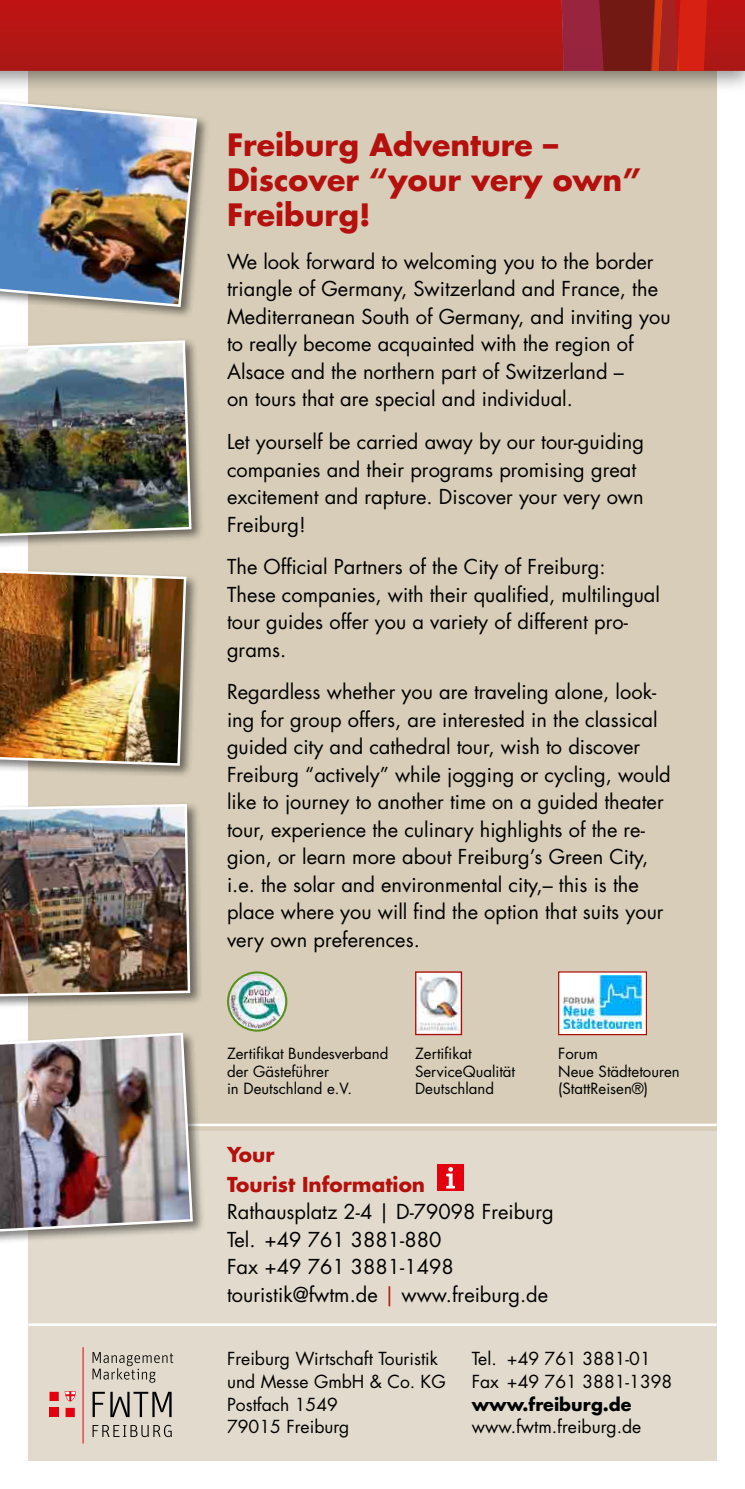
<style>
.page{position:relative;width:745px;height:1489px;background:#fff}
.page>*{position:absolute;margin:0;border:0;box-sizing:border-box;transform-origin:0 0}
.t1{font:700 30px/35px "Futura Std";color:#b4100d}
.t2{font:20px/27.5px "Futura Std";color:#000}
.t3{font:700 20px/30px "Futura Std";color:#b4100d}
.t4{font:17.5px/22.5px "Futura Std";color:#000}
.t5{font:700 17.5px "Futura Std";color:#000}
.t6{font:15px/17.5px "Futura Std";color:#000}
.s1{color:#b4100d}
</style>
<div class="page">
<div style="left:28px;top:28px;width:688px;height:1432px;background:#d7cdb8"></div>
<div style="left:0;top:0;width:744px;height:94px;background:#000;opacity:.4"></div>
<svg style="left:0;top:0;width:744px;height:71px;background:#b41514"></svg>
<svg style="left:561px;top:0;width:145px;height:71px;background:#9b2020"></svg>
<div style="left:28px;top:1131px;width:688px;height:329px;background:#e2dbcd"></div>
<hr style="left:28px;top:1323px;width:688px;height:2px;background:#fff">
<hr style="left:28px;top:1123px;width:688px;height:3px;background:#fff">
<div style="left:49px;top:1391px;width:10px;height:9px;background:#e3000f"></div>
<div style="left:49px;top:1407px;width:10px;height:9px;background:#e3000f"></div>
<div style="left:65px;top:1407px;width:10px;height:9px;background:#e3000f"></div>
<svg style="left:65px;top:1391px;width:11px;height:10px"></svg>
<hr style="left:83px;top:1346px;width:1px;height:97px;background:#e3000f">
<svg style="left:92px;top:1424px;width:79px;height:12px"></svg>
<svg style="left:92px;top:1352px;width:81px;height:30px"></svg>
<svg style="left:92px;top:1391px;width:79px;height:25px"></svg>
<div style="left:436px;top:1164px;width:27px;height:27px;background:#e3000f"></div>
<svg style="left:446px;top:1167px;width:8px;height:21px"></svg>
<div style="left:0;top:96px;width:210px;height:223px;background:#000;opacity:.5"></div>
<img style="left:0;top:97px;width:198px;height:211px">
<div style="left:0;top:337px;width:204px;height:213px;background:#000;opacity:.5"></div>
<img style="left:0;top:339px;width:193px;height:199px">
<div style="left:0;top:801px;width:203px;height:208px;background:#000;opacity:.5"></div>
<img style="left:0;top:802px;width:191px;height:196px">
<div style="left:0;top:566px;width:199px;height:212px;background:#000;opacity:.5"></div>
<img style="left:0;top:567px;width:187px;height:200px">
<div style="left:0;top:1029px;width:205px;height:217px;background:#000;opacity:.5"></div>
<img style="left:0;top:1031px;width:194px;height:203px">
<img style="left:228px;top:972px;width:58px;height:58px">
<div style="left:227px;top:971px;width:60px;height:60px;border:2px solid #5a8f1f;border-radius:50%"></div>
<img style="left:417px;top:973px;width:43px;height:60px">
<div style="left:415px;top:971px;width:47px;height:64px;border:1px solid #ae0b05"></div>
<div style="left:558px;top:971px;width:88px;height:63px;background:linear-gradient(to right,#fff,#fff)"></div>
<img style="left:563px;top:975px;width:78px;height:53px">
<div style="left:557px;top:971px;width:89px;height:64px;border:1px solid #ae0b05"></div>
<h1 class="t1" style="left:227px;top:127px;width:415px">Freiburg Adventure –<br>Discover “your very own”<br>Freiburg!</h1>
<p class="t2" style="left:227px;top:248px;width:445px">We look forward to welcoming you to the border triangle of Germany, Switzerland and France, the Mediterranean South of Germany, and inviting you to really become acquainted with the region of Alsace and the northern part of Switzerland –<br>on tours that are special and individual.</p>
<p class="t2" style="left:227px;top:428px;width:418px">Let yourself be carried away by our tour-guiding companies and their programs promising great excitement and rapture. Discover your very own Freiburg!</p>
<p class="t2" style="left:227px;top:553px;width:434px">The Official Partners of the City of Freiburg:<br>These companies, with their qualified, multilingual tour guides offer you a variety of different pro&shy;grams.</p>
<p class="t2" style="left:227px;top:678px;width:445px">Regardless whether you are traveling alone, look&shy;ing for group offers, are interested in the classical guided city and cathedral tour, wish to discover Freiburg “actively” while jogging or cycling, would like to journey to another time on a guided theater tour, experience the culinary highlights of the re&shy;gion, or learn more about Freiburg’s Green City, i.e. the solar and environmental city,– this is the place where you will find the option that suits your very own preferences.</p>
<p class="t6" style="left:227px;top:1045px;width:163px">Zertifikat Bundesverband der Gästeführer<br>in Deutschland e.V.</p>
<p class="t6" style="left:415px;top:1045px;width:102px">Zertifikat<br>ServiceQualität<br>Deutschland</p>
<p class="t6" style="left:558px;top:1045px;width:123px">Forum<br>Neue Städtetouren (StattReisen®)</p>
<p class="t3" style="left:227px;top:1138px;width:199px">Your<br>Tourist Information</p>
<p class="t2" style="left:227px;top:1198px;width:328px">Rathausplatz 2-4 | D-79098 Freiburg<br>Tel. +49 761 3881-880<br>Fax +49 761 3881-1498 touristik@fwtm.de <span class="s1">|</span> www.freiburg.de</p>
<p class="t4" style="left:227px;top:1347px;width:220px">Freiburg Wirtschaft Touristik und Messe GmbH &amp; Co. KG<br>Postfach 1549<br>79015 Freiburg</p>
<p class="t4" style="left:471px;top:1347px;width:202px">Tel. +49 761 3881-01<br>Fax +49 761 3881-1398</p>
<p class="t5" style="left:471px;top:1392px;width:161px">www.freiburg.de</p>
<p class="t4" style="left:471px;top:1415px;width:171px">www.fwtm.freiburg.de</p>
</div>
